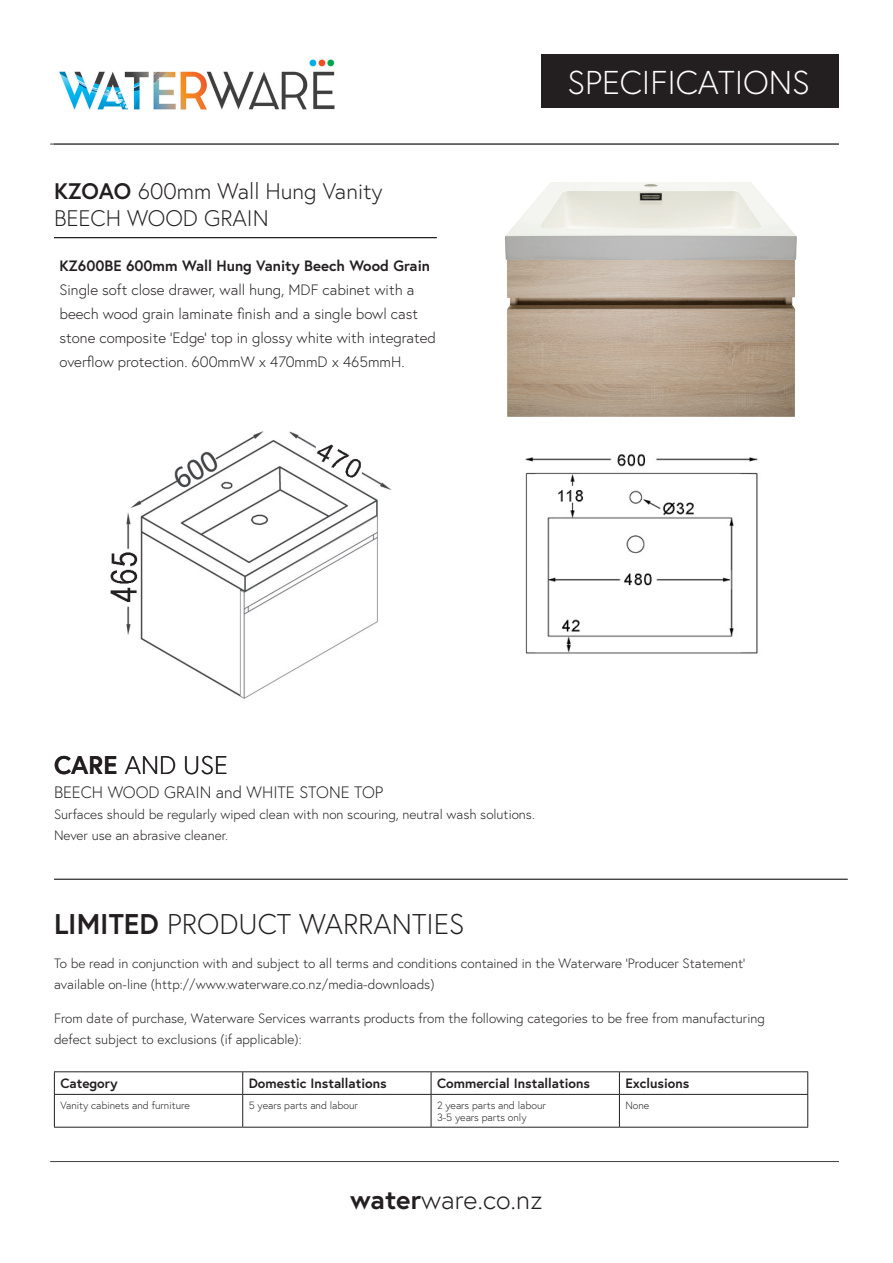
<style>
.page{position:relative;width:893px;height:1263px;background:#fff}
.page>*{position:absolute;margin:0;border:0;box-sizing:border-box;transform-origin:0 0}
.t1{font:300 33px "Europa";color:#fff}
.t2{font:300 28.5px "Europa";color:#231f20}
.t3{font:300 27px "Europa";color:#231f20}
.t4{font:300 25.5px "Europa";color:#231f20}
.t5{font:300 22.5px/27px "Europa";color:#231f20}
.t6{font:300 16.5px "Europa";color:#231f20}
.t7{font:300 15px/24px "Europa";color:#231f20}
.t8{font:700 15px "Europa";color:#231f20}
.t9{font:300 13.5px/21px "Europa";color:#231f20}
.t10{font:700 13.5px "Europa";color:#231f20}
.t11{font:300 10.5px/12.6px "Europa";color:#231f20}
.s1{font-weight:700}
</style>
<div class="page">
<div style="left:541px;top:54px;width:298px;height:53px;background:#231f20"></div>
<hr style="left:50px;top:144px;width:789px;height:1px;background:#3e3e3f">
<hr style="left:50px;top:1161px;width:789px;height:1px;background:#3e3e3f">
<img style="left:59px;top:59px;width:276px;height:51px">
<hr style="left:54px;top:237px;width:383px;height:1px;background:#231f20">
<hr style="left:54px;top:879px;width:794px;height:1px;background:#3e3e3f">
<img style="left:505px;top:182px;width:292px;height:235px">
<hr style="left:54px;top:1095px;width:1px;height:32px;background:#231f20">
<hr style="left:242px;top:1095px;width:1px;height:32px;background:#231f20">
<hr style="left:431px;top:1095px;width:1px;height:32px;background:#231f20">
<hr style="left:619px;top:1095px;width:1px;height:32px;background:#231f20">
<hr style="left:807px;top:1095px;width:1px;height:32px;background:#231f20">
<hr style="left:54px;top:1127px;width:189px;height:1px;background:#231f20">
<hr style="left:243px;top:1127px;width:188px;height:1px;background:#231f20">
<hr style="left:431px;top:1127px;width:188px;height:1px;background:#231f20">
<hr style="left:619px;top:1127px;width:189px;height:1px;background:#231f20">
<hr style="left:54px;top:1071px;width:189px;height:1px;background:#231f20">
<svg style="left:54px;top:1072px;width:1px;height:22px"></svg>
<hr style="left:243px;top:1071px;width:188px;height:1px;background:#231f20">
<svg style="left:242px;top:1072px;width:1px;height:22px"></svg>
<hr style="left:431px;top:1071px;width:188px;height:1px;background:#231f20">
<svg style="left:431px;top:1072px;width:1px;height:22px"></svg>
<hr style="left:619px;top:1071px;width:189px;height:1px;background:#231f20">
<svg style="left:619px;top:1072px;width:1px;height:22px"></svg>
<svg style="left:807px;top:1072px;width:1px;height:22px"></svg>
<hr style="left:54px;top:1094px;width:189px;height:1px;background:#231f20">
<hr style="left:243px;top:1094px;width:188px;height:1px;background:#231f20">
<hr style="left:431px;top:1094px;width:188px;height:1px;background:#231f20">
<hr style="left:619px;top:1094px;width:189px;height:1px;background:#231f20">
<img style="left:525px;top:454px;width:233px;height:200px">
<img style="left:110px;top:431px;width:282px;height:268px">
<h3 class="t5" style="left:54px;top:177px;width:330px"><span class="s1">KZOAO</span> 600mm Wall Hung Vanity<br>BEECH WOOD GRAIN</h3>
<p class="t8" style="left:60px;top:256px;width:372px">KZ600BE 600mm Wall Hung Vanity Beech Wood Grain</p>
<p class="t7" style="left:60px;top:278px;width:378px">Single soft close drawer, wall hung, MDF cabinet with a beech wood grain laminate finish and a single bowl cast stone composite ‘Edge’ top in glossy white with integrated overflow protection. 600mmW x 470mmD x 465mmH.</p>
<h1 class="t1" style="left:568px;top:61px;width:244px">SPECIFICATIONS</h1>
<h3 class="t4" style="left:54px;top:749px;width:175px"><span class="s1">CARE</span> AND USE</h3>
<p class="t6" style="left:54px;top:782px;width:331px">BEECH WOOD GRAIN and WHITE STONE TOP</p>
<p class="t9" style="left:54px;top:804px;width:482px">Surfaces should be regularly wiped clean with non scouring, neutral wash solutions.<br>Never use an abrasive cleaner.</p>
<h2 class="t2" style="left:54px;top:907px;width:412px"><span class="s1">LIMITED</span> PRODUCT WARRANTIES</h2>
<p class="t9" style="left:54px;top:953px;width:693px">To be read in conjunction with and subject to all terms and conditions contained in the Waterware ‘Producer Statement’ available on-line (http://www.waterware.co.nz/media-downloads)</p>
<p class="t9" style="left:54px;top:1007px;width:712px">From date of purchase, Waterware Services warrants products from the following categories to be free from manufacturing defect subject to exclusions (if applicable):</p>
<p class="t10" style="left:60px;top:1074px;width:59px">Category</p>
<p class="t10" style="left:249px;top:1074px;width:139px">Domestic Installations</p>
<p class="t10" style="left:437px;top:1074px;width:154px">Commercial Installations</p>
<p class="t10" style="left:625px;top:1074px;width:65px">Exclusions</p>
<p class="t11" style="left:60px;top:1098px;width:131px">Vanity cabinets and furniture</p>
<p class="t11" style="left:249px;top:1098px;width:111px">5 years parts and labour</p>
<p class="t11" style="left:437px;top:1098px;width:110px">2 years parts and labour<br>3-5 years parts only</p>
<p class="t11" style="left:625px;top:1098px;width:25px">None</p>
<h3 class="t3" style="left:350px;top:1183px;width:194px"><span class="s1">water</span>ware.co.nz</h3>
</div>
